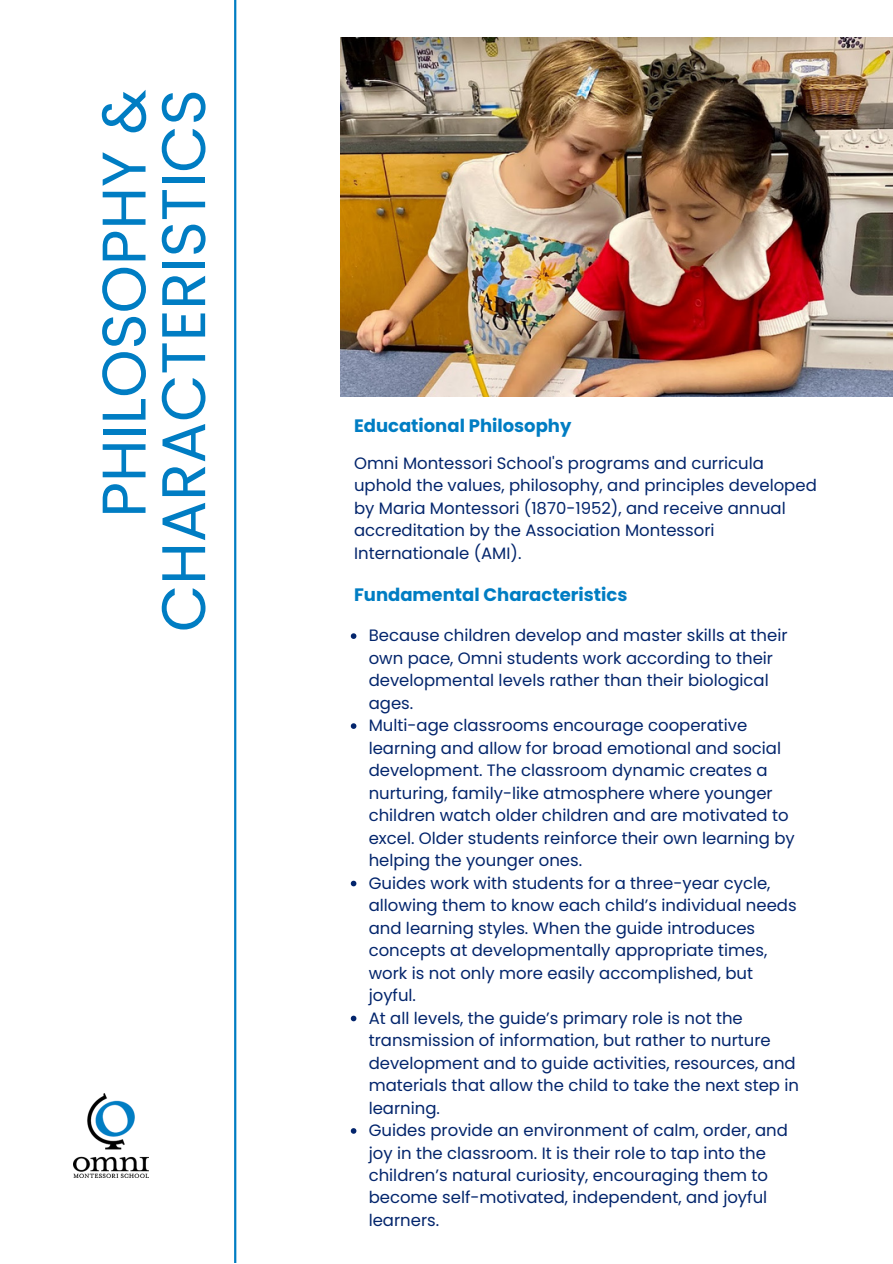
<style>
.page{position:relative;width:893px;height:1264px;background:#fff}
.page>*{position:absolute;margin:0;border:0;box-sizing:border-box;transform-origin:0 0}
.t1{font:61.5px/59.6px "Poppins";color:#007dc3;text-align:right}
.t2{font:700 18px "Poppins";color:#007dc3}
.t3{font:16.5px/22.5px "Poppins";color:#03256c}
</style>
<div class="page">
<hr style="left:234px;top:0;width:2px;height:1262px;background:#007dc3">
<img style="left:340px;top:38px;width:552px;height:358px">
<svg style="left:351px;top:633px;width:5px;height:6px"></svg>
<svg style="left:351px;top:723px;width:5px;height:6px"></svg>
<svg style="left:351px;top:880px;width:5px;height:6px"></svg>
<svg style="left:351px;top:1015px;width:5px;height:6px"></svg>
<svg style="left:351px;top:1128px;width:5px;height:5px"></svg>
<img style="left:73px;top:1093px;width:75px;height:84px">
<p class="t1" style="left:94px;top:632px;width:544px;rotate:-90deg">PHILOSOPHY &amp;<br>CHARACTERISTICS</p>
<p class="t2" style="left:354px;top:413px;width:219px">Educational Philosophy</p>
<p class="t3" style="left:354px;top:451px;width:464px">Omni Montessori School's programs and curricula uphold the values, philosophy, and principles developed by Maria Montessori (1870-1952), and receive annual accreditation by the Association Montessori Internationale (AMI).</p>
<p class="t2" style="left:354px;top:582px;width:275px">Fundamental Characteristics</p>
<p class="t3" style="left:368px;top:624px;width:420px">Because children develop and master skills at their own pace, Omni students work according to their developmental levels rather than their biological ages.</p>
<p class="t3" style="left:368px;top:714px;width:427px">Multi-age classrooms encourage cooperative learning and allow for broad emotional and social development. The classroom dynamic creates a nurturing, family-like atmosphere where younger children watch older children and are motivated to excel. Older students reinforce their own learning by helping the younger ones.</p>
<p class="t3" style="left:368px;top:871px;width:429px">Guides work with students for a three-year cycle, allowing them to know each child’s individual needs and learning styles. When the guide introduces concepts at developmentally appropriate times, work is not only more easily accomplished, but joyful.</p>
<p class="t3" style="left:368px;top:1006px;width:432px">At all levels, the guide’s primary role is not the transmission of information, but rather to nurture development and to guide activities, resources, and materials that allow the child to take the next step in learning.</p>
<p class="t3" style="left:368px;top:1118px;width:420px">Guides provide an environment of calm, order, and joy in the classroom. It is their role to tap into the children’s natural curiosity, encouraging them to become self-motivated, independent, and joyful learners.</p>
</div>
